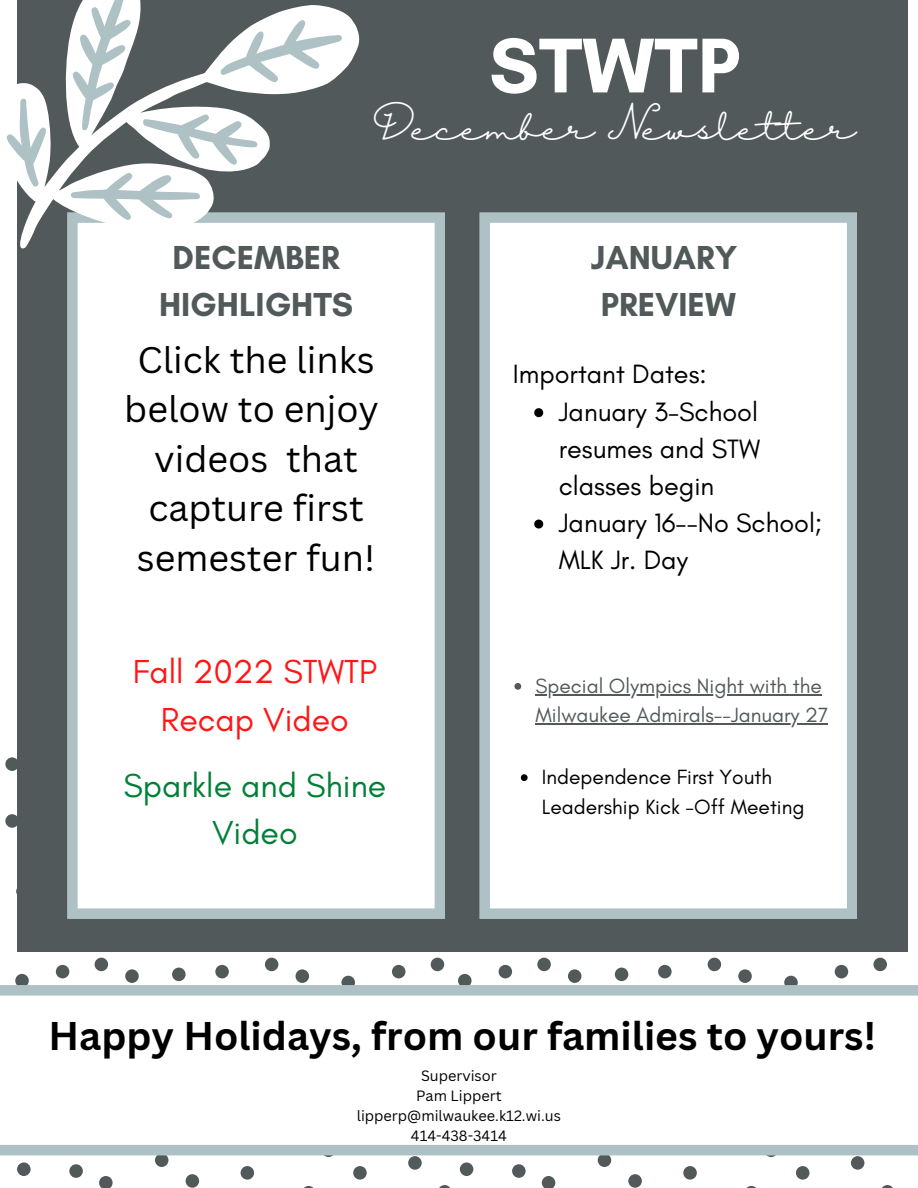
<style>
.page{position:relative;width:918px;height:1188px;background:#fff}
.page>*{position:absolute;margin:0;border:0;box-sizing:border-box;transform-origin:0 0}
.t1{font:700 79.05px "Glacial Indifference";color:#fff}
.t2{font:700 39px "Canva Sans";color:#000}
.t3{font:36px/49.5px "Canva Sans";color:#000;text-align:center}
.t4{font:700 33.9px/46.5px "Glacial Indifference";color:#52595a;text-align:center}
.t5{font:33.9px/47.2px "Glacial Indifference";color:#ff1616;text-align:center}
.t6{font:33.9px/47.2px "Glacial Indifference";color:#008037;text-align:center}
.t7{font:31.5px "Halimun";color:#fff}
.t8{font:27px/37.2px "Glacial Indifference";color:#000}
.t9{font:21px/29.2px "Glacial Indifference";color:#52595a}
.t10{font:21px/29.2px "Glacial Indifference";color:#000}
.t11{font:14.55px/20px "Canva Sans";color:#000;text-align:center}
</style>
<div class="page">
<div style="left:5px;top:757px;width:14px;height:14px;background:#52595a;border-radius:50%"></div>
<div style="left:95px;top:958px;width:13px;height:13px;background:#52595a;border-radius:50%"></div>
<div style="left:125px;top:969px;width:14px;height:14px;background:#52595a;border-radius:50%"></div>
<div style="left:15px;top:974px;width:14px;height:13px;background:#52595a;border-radius:50%"></div>
<div style="left:56px;top:965px;width:13px;height:13px;background:#52595a;border-radius:50%"></div>
<div style="left:5px;top:814px;width:14px;height:14px;background:#52595a;border-radius:50%"></div>
<div style="left:265px;top:958px;width:13px;height:13px;background:#52595a;border-radius:50%"></div>
<div style="left:296px;top:969px;width:13px;height:14px;background:#52595a;border-radius:50%"></div>
<div style="left:172px;top:968px;width:14px;height:13px;background:#52595a;border-radius:50%"></div>
<div style="left:215px;top:965px;width:14px;height:13px;background:#52595a;border-radius:50%"></div>
<div style="left:17px;top:1162px;width:14px;height:14px;background:#52595a;border-radius:50%"></div>
<div style="left:155px;top:1153px;width:13px;height:14px;background:#52595a;border-radius:50%"></div>
<svg style="left:99px;top:1176px;width:14px;height:12px"></svg>
<div style="left:69px;top:1164px;width:14px;height:14px;background:#52595a;border-radius:50%"></div>
<div style="left:186px;top:1174px;width:13px;height:14px;background:#52595a;border-radius:50%"></div>
<svg style="left:322px;top:1144px;width:13px;height:13px"></svg>
<svg style="left:304px;top:1186px;width:10px;height:2px"></svg>
<div style="left:241px;top:1166px;width:13px;height:14px;background:#52595a;border-radius:50%"></div>
<div style="left:431px;top:958px;width:13px;height:13px;background:#52595a;border-radius:50%"></div>
<div style="left:341px;top:976px;width:14px;height:13px;background:#52595a;border-radius:50%"></div>
<div style="left:392px;top:965px;width:13px;height:13px;background:#52595a;border-radius:50%"></div>
<svg style="left:439px;top:1185px;width:11px;height:3px"></svg>
<div style="left:408px;top:1156px;width:14px;height:14px;background:#52595a;border-radius:50%"></div>
<div style="left:353px;top:1166px;width:14px;height:14px;background:#52595a;border-radius:50%"></div>
<div style="left:537px;top:958px;width:14px;height:13px;background:#52595a;border-radius:50%"></div>
<div style="left:568px;top:969px;width:13px;height:14px;background:#52595a;border-radius:50%"></div>
<div style="left:458px;top:974px;width:14px;height:13px;background:#52595a;border-radius:50%"></div>
<div style="left:499px;top:965px;width:13px;height:13px;background:#52595a;border-radius:50%"></div>
<div style="left:708px;top:958px;width:13px;height:13px;background:#52595a;border-radius:50%"></div>
<div style="left:738px;top:969px;width:14px;height:14px;background:#52595a;border-radius:50%"></div>
<div style="left:615px;top:968px;width:13px;height:13px;background:#52595a;border-radius:50%"></div>
<div style="left:658px;top:965px;width:14px;height:13px;background:#52595a;border-radius:50%"></div>
<div style="left:460px;top:1162px;width:13px;height:14px;background:#52595a;border-radius:50%"></div>
<div style="left:598px;top:1153px;width:13px;height:14px;background:#52595a;border-radius:50%"></div>
<svg style="left:542px;top:1176px;width:13px;height:12px"></svg>
<div style="left:512px;top:1164px;width:14px;height:14px;background:#52595a;border-radius:50%"></div>
<div style="left:628px;top:1174px;width:14px;height:14px;background:#52595a;border-radius:50%"></div>
<div style="left:764px;top:1144px;width:14px;height:13px;background:#7b888a;border-radius:50%"></div>
<svg style="left:746px;top:1186px;width:10px;height:2px"></svg>
<div style="left:683px;top:1166px;width:14px;height:14px;background:#52595a;border-radius:50%"></div>
<div style="left:873px;top:958px;width:14px;height:13px;background:#52595a;border-radius:50%"></div>
<div style="left:784px;top:976px;width:14px;height:13px;background:#52595a;border-radius:50%"></div>
<div style="left:835px;top:965px;width:13px;height:13px;background:#52595a;border-radius:50%"></div>
<svg style="left:882px;top:1185px;width:11px;height:3px"></svg>
<div style="left:851px;top:1156px;width:13px;height:14px;background:#52595a;border-radius:50%"></div>
<div style="left:796px;top:1166px;width:13px;height:14px;background:#52595a;border-radius:50%"></div>
<div style="left:17px;top:0;width:890px;height:951px;background:#52595a"></div>
<svg style="left:479px;top:212px;width:378px;height:707px;background:#f7f9f9"></svg>
<svg style="left:0;top:985px;width:918px;height:170px"></svg>
<div style="left:67px;top:212px;width:378px;height:707px;background:#fff"></div>
<svg style="left:17px;top:12px;width:344px;height:241px"></svg>
<svg style="left:6px;top:98px;width:41px;height:90px"></svg>
<svg style="left:70px;top:0;width:272px;height:220px"></svg>
<svg style="left:514px;top:683px;width:7px;height:7px"></svg>
<hr style="left:536px;top:694px;width:286px;height:1px;background:#52595a">
<hr style="left:536px;top:723px;width:292px;height:2px;background:#52595a">
<svg style="left:521px;top:774px;width:7px;height:7px"></svg>
<svg style="left:534px;top:408px;width:9px;height:9px"></svg>
<svg style="left:534px;top:520px;width:9px;height:9px"></svg>
<h1 class="t1" style="left:489px;top:17px;width:253px">STWTP</h1>
<p class="t7" style="left:374px;top:111px;width:484px">December Newsletter</p>
<p class="t4" style="left:159px;top:234px;width:196px">DECEMBER<br>HIGHLIGHTS</p>
<p class="t4" style="left:591px;top:234px;width:148px;text-align:left">JANUARY<br>PREVIEW</p>
<h3 class="t3" style="left:124px;top:334px;width:256px">Click the links below to enjoy videos that capture first semester fun!</h3>
<p class="t5" style="left:133px;top:648px;width:246px">Fall 2022 STWTP<br>Recap Video</p>
<p class="t6" style="left:123px;top:761px;width:264px">Sparkle and Shine<br>Video</p>
<p class="t8" style="left:513px;top:355px;width:195px">Important Dates:</p>
<p class="t8" style="left:559px;top:393px;width:265px">January 3-School resumes and STW classes begin<br>January 16--No School;<br>MLK Jr. Day</p>
<p class="t9" style="left:536px;top:671px;width:294px">Special Olympics Night with the<br>Milwaukee Admirals--January 27</p>
<p class="t10" style="left:542px;top:762px;width:264px">Independence First Youth<br>Leadership Kick -Off Meeting</p>
<h2 class="t2" style="left:49px;top:1008px;width:829px">Happy Holidays, from our families to yours!</h2>
<p class="t11" style="left:357px;top:1065px;width:206px">Supervisor<br>Pam Lippert lipperp@milwaukee.k12.wi.us<br>414-438-3414</p>
</div>
